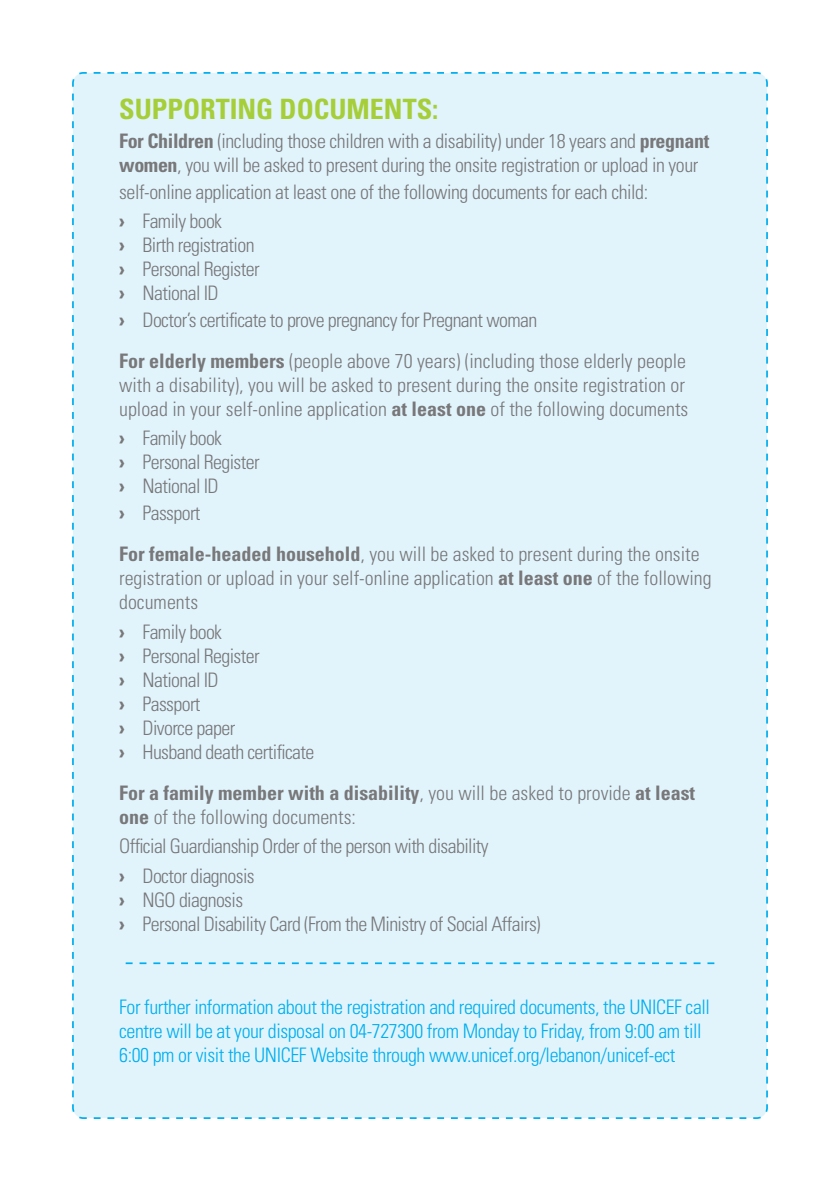
<style>
.page{position:relative;width:840px;height:1191px;background:#fff}
.page>*{position:absolute;margin:0;border:0;box-sizing:border-box;transform-origin:0 0}
.t1{font:700 condensed 28px "Univers";color:#a6ce39}
.t2{font:300 condensed 20px/24px "Univers LT Std";letter-spacing:-.02em;color:#787779}
.t3{font:300 condensed 20px/24px "Univers LT Std";color:#787779}
.t4{font:300 condensed 20px/24px "Univers LT Std";letter-spacing:-.02em;color:#00aeef}
.s1{font-family:"Univers";font-weight:700}
.s2{font-family:"Univers 65";font-weight:700;font-stretch:normal}
</style>
<div class="page">
<div style="left:72px;top:72px;width:696px;height:1047px;background:#e1f4fc"></div>
<svg style="left:125px;top:962px;width:589px;height:2px"></svg>
<p class="t1" style="left:119px;top:91px;width:320px">SUPPORTING DOCUMENTS:</p>
<p class="t2" style="left:119px;top:129px;width:591px"><span class="s1">For Children</span> (including those children with a disability) under 18 years and <span class="s1">pregnant women</span>, you will be asked to present during the onsite registration or upload in your</p>
<p class="t2" style="left:119px;top:179px;width:530px">self-online application at least one of the following documents for each child:</p>
<p class="t2" style="left:119px;top:209px;width:104px"><span class="s2">›</span> Family book</p>
<p class="t2" style="left:119px;top:233px;width:137px"><span class="s2">›</span> Birth registration</p>
<p class="t2" style="left:119px;top:257px;width:142px"><span class="s2">›</span> Personal Register</p>
<p class="t2" style="left:119px;top:281px;width:101px"><span class="s2">›</span> National ID</p>
<p class="t2" style="left:119px;top:308px;width:419px"><span class="s2">›</span> Doctor’s certificate to prove pregnancy for Pregnant woman</p>
<p class="t3" style="left:119px;top:349px;width:570px"><span class="s1">For elderly members</span> (people above 70 years) (including those elderly people with a disability), you will be asked to present during the onsite registration or upload in your self-online application <span class="s1">at least one</span> of the following documents</p>
<p class="t2" style="left:119px;top:426px;width:104px"><span class="s2">›</span> Family book</p>
<p class="t2" style="left:119px;top:450px;width:142px"><span class="s2">›</span> Personal Register</p>
<p class="t2" style="left:119px;top:474px;width:101px"><span class="s2">›</span> National ID</p>
<p class="t2" style="left:119px;top:501px;width:83px"><span class="s2">›</span> Passport</p>
<p class="t3" style="left:119px;top:542px;width:593px"><span class="s1">For female-headed household</span>, you will be asked to present during the onsite registration or upload in your self-online application <span class="s1">at least one</span> of the following documents</p>
<p class="t2" style="left:119px;top:619px;width:104px"><span class="s2">›</span> Family book</p>
<p class="t2" style="left:119px;top:643px;width:142px"><span class="s2">›</span> Personal Register</p>
<p class="t2" style="left:119px;top:667px;width:101px"><span class="s2">›</span> National ID</p>
<p class="t2" style="left:119px;top:691px;width:83px"><span class="s2">›</span> Passport</p>
<p class="t2" style="left:119px;top:715px;width:118px"><span class="s2">›</span> Divorce paper</p>
<p class="t2" style="left:119px;top:739px;width:196px"><span class="s2">›</span> Husband death certificate</p>
<p class="t3" style="left:119px;top:780px;width:577px"><span class="s1">For a family member with a disability</span>, you will be asked to provide <span class="s1">at least one</span> of the following documents:</p>
<p class="t2" style="left:119px;top:834px;width:371px">Official Guardianship Order of the person with disability</p>
<p class="t2" style="left:119px;top:864px;width:137px"><span class="s2">›</span> Doctor diagnosis</p>
<p class="t2" style="left:119px;top:888px;width:125px"><span class="s2">›</span> NGO diagnosis</p>
<p class="t2" style="left:119px;top:912px;width:422px"><span class="s2">›</span> Personal Disability Card (From the Ministry of Social Affairs)</p>
<p class="t4" style="left:119px;top:994px;width:592px">For further information about the registration and required documents, the UNICEF call centre will be at your disposal on 04-727300 from Monday to Friday, from 9:00 am till<br>6:00 pm or visit the UNICEF Website through www.unicef.org/lebanon/unicef-ect</p>
</div>
